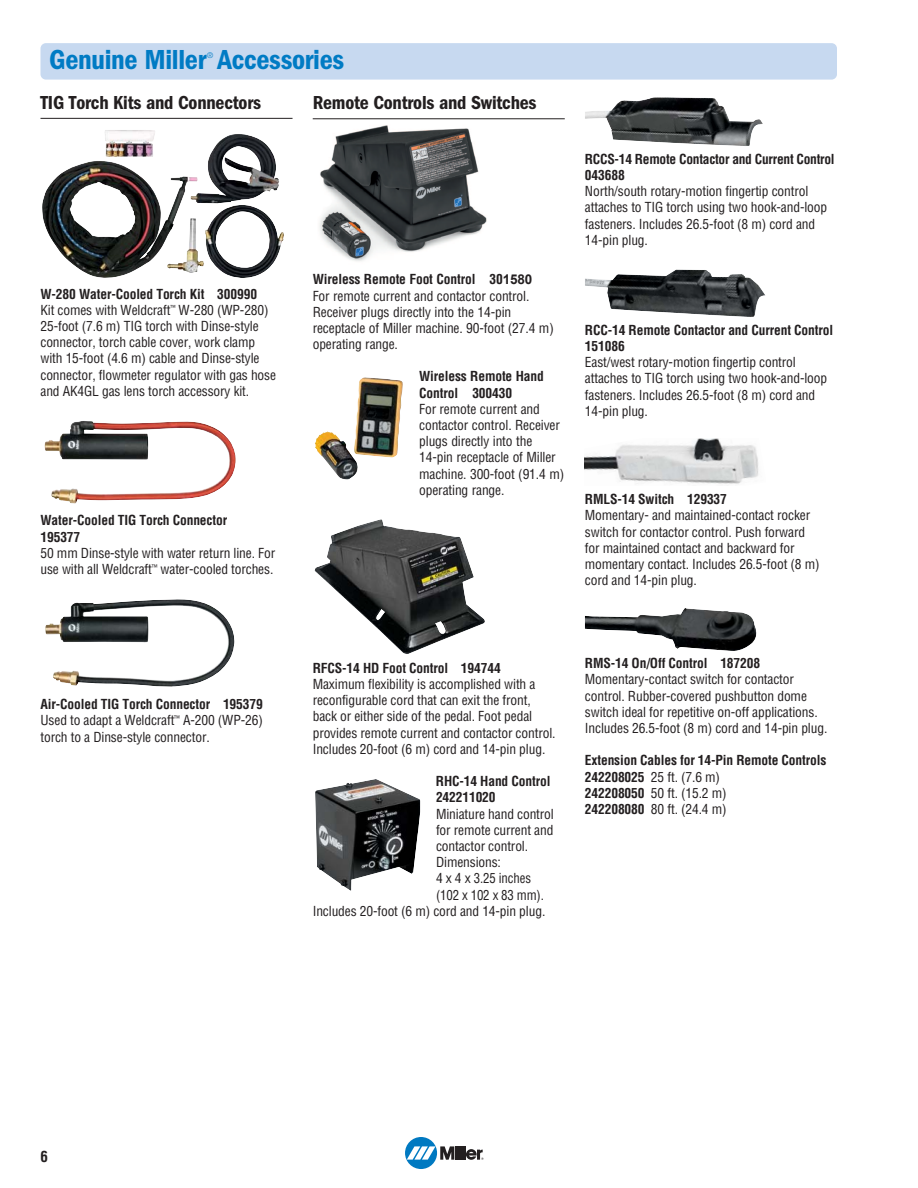
<style>
.page{position:relative;width:918px;height:1188px;background:#fff}
.page>*{position:absolute;margin:0;border:0;box-sizing:border-box;transform-origin:0 0}
.t1{font:28.5px "ITC Franklin Gothic Std Dm Cd";letter-spacing:-.01em;color:#007bc4}
.t2{font:19.5px "ITC Franklin Gothic Std Dm Cd";letter-spacing:-.01em;color:#231f20}
.t3{font:700 condensed 15px "Helvetica";color:#231f20}
.t4{font:condensed 13.5px/16.2px "Helvetica";letter-spacing:-.01em;color:#231f20}
.t5{font:700 condensed 13.5px/16.2px "Helvetica";letter-spacing:-.01em;color:#231f20}
.t6{font:condensed 13.5px "Helvetica";letter-spacing:-.01em;color:#231f20;scale:.95 1}
.t7{font:condensed 7.5px "Helvetica";color:#007bc4}
.s1{font-weight:700}
.s2{font-family:"Arial";font-weight:700;font-stretch:normal}
.s3{font-weight:400}
</style>
<div class="page">
<hr style="left:40px;top:118px;width:253px;height:1px;background:#231f20">
<hr style="left:313px;top:118px;width:252px;height:1px;background:#231f20">
<img style="left:585px;top:608px;width:172px;height:43px">
<img style="left:585px;top:438px;width:174px;height:46px">
<img style="left:585px;top:97px;width:178px;height:49px">
<img style="left:315px;top:377px;width:88px;height:103px">
<img style="left:585px;top:270px;width:181px;height:47px">
<img style="left:315px;top:519px;width:170px;height:135px">
<img style="left:315px;top:779px;width:105px;height:112px">
<img style="left:190px;top:134px;width:90px;height:139px">
<img style="left:44px;top:421px;width:192px;height:83px">
<img style="left:45px;top:599px;width:190px;height:88px">
<div style="left:405px;top:1137px;width:32px;height:32px;background:#0079c1;border-radius:50%"></div>
<hr style="left:459px;top:1146px;width:3px;height:14px;background:#231f20">
<hr style="left:463px;top:1146px;width:3px;height:14px;background:#231f20">
<svg style="left:407px;top:1146px;width:51px;height:14px"></svg>
<svg style="left:466px;top:1149px;width:18px;height:11px"></svg>
<div style="left:41px;top:43px;width:796px;height:37px;background:#c7d9f0;border-radius:5px"></div>
<img style="left:319px;top:125px;width:168px;height:136px">
<h1 class="t1" style="left:49px;top:48px;width:297px">Genuine Miller Accessories</h1>
<p class="t7" style="left:207px;top:52px;width:7px">®</p>
<h2 class="t2" style="left:41px;top:96px;width:222px">TIG Torch Kits and Connectors</h2>
<h2 class="t2" style="left:313px;top:96px;width:225px">Remote Controls and Switches</h2>
<p class="t4" style="left:40px;top:287px;width:237px"><span class="s1">W-280 Water-Cooled Torch Kit 300990<br></span>Kit comes with Weldcraft<sup>™</sup> W-280 (WP-280)<br>25-foot (7.6 m) TIG torch with Dinse-style connector, torch cable cover, work clamp with 15-foot (4.6 m) cable and Dinse-style connector, flowmeter regulator with gas hose and AK4GL gas lens torch accessory kit.</p>
<p class="t5" style="left:40px;top:514px;width:188px">Water-Cooled TIG Torch Connector<br>195377</p>
<p class="t4" style="left:40px;top:546px;width:236px">50 mm Dinse-style with water return line. For use with all Weldcraft<sup>™</sup> water-cooled torches.</p>
<p class="t4" style="left:313px;top:273px;width:243px"><span class="s1">Wireless Remote Foot Control 30</span><span class="s2">1580<br></span>For remote current and contactor control.<br>Receiver plugs directly into the 14-pin receptacle of Miller machine. 90-foot (27.4 m) operating range.</p>
<p class="t5" style="left:419px;top:370px;width:126px">Wireless Remote Hand<br>Control 300430</p>
<p class="t4" style="left:419px;top:402px;width:146px">For remote current and contactor control. Receiver plugs directly into the<br>14-pin receptacle of Miller machine. 300-foot (91.4 m) operating range.</p>
<p class="t5" style="left:585px;top:152px;width:251px">RCCS-14 Remote Contactor and Current Control<br>043688</p>
<p class="t4" style="left:585px;top:184px;width:244px">North/south rotary-motion fingertip control attaches to TIG torch using two hook-and-loop fasteners. Includes 26.5-foot (8 m) cord and 14-pin plug.</p>
<p class="t5" style="left:585px;top:323px;width:250px">RCC-14 Remote Contactor and Current Control<br>151086</p>
<p class="t4" style="left:585px;top:355px;width:244px">East/west rotary-motion fingertip control attaches to TIG torch using two hook-and-loop fasteners. Includes 26.5-foot (8 m) cord and 14-pin plug.</p>
<p class="t5" style="left:585px;top:492px;width:144px">RMLS-14 Switch 129337</p>
<p class="t4" style="left:585px;top:508px;width:236px">Momentary- and maintained-contact rocker switch for contactor control. Push forward for maintained contact and backward for momentary contact. Includes 26.5-foot (8 m) cord and 14-pin plug.</p>
<p class="t4" style="left:41px;top:697px;width:224px;text-align:justify"><span class="s1">Air-Cooled TIG Torch Connector 195379<br></span>Used to adapt a Weldcraft<sup>™</sup> A-200 (WP-26) torch to a Dinse-style connector.</p>
<p class="t5" style="left:313px;top:661px;width:190px">RFCS-14 HD Foot Control 194744</p>
<p class="t4" style="left:313px;top:677px;width:244px">Maximum flexibility is accomplished with a reconfigurable cord that can exit the front, back or either side of the pedal. Foot pedal provides remote current and contactor control.<br>Includes 20-foot (6 m) cord and 14-pin plug.</p>
<p class="t5" style="left:436px;top:774px;width:116px">RHC-14 Hand Control<br>242211020</p>
<p class="t4" style="left:436px;top:807px;width:119px">Miniature hand control</p>
<p class="t4" style="left:436px;top:823px;width:119px">for remote current and</p>
<p class="t4" style="left:436px;top:839px;width:94px">contactor control.</p>
<p class="t4" style="left:436px;top:855px;width:67px">Dimensions:</p>
<p class="t4" style="left:436px;top:872px;width:97px">4 x 4 x 3.25 inches</p>
<p class="t6" style="left:436px;top:889px;width:115px">(102 x 102 x 83 mm).</p>
<p class="t4" style="left:313px;top:904px;width:234px">Includes 20-foot (6 m) cord and 14-pin plug.</p>
<p class="t5" style="left:585px;top:656px;width:177px">RMS-14 On/Off Control 187208</p>
<p class="t4" style="left:585px;top:672px;width:244px">Momentary-contact switch for contactor control. Rubber-covered pushbutton dome switch ideal for repetitive on-off applications.<br>Includes 26.5-foot (8 m) cord and 14-pin plug.</p>
<p class="t5" style="left:585px;top:753px;width:243px">Extension Cables for 14-Pin Remote Controls<br>242208025 <span class="s3">25 ft. (7.6 m)<br></span>242208050 <span class="s3">50 ft. (15.2 m)<br></span>242208080 <span class="s3">80 ft. (24.4 m)</span></p>
<p class="t3" style="left:41px;top:1151px;width:9px">6</p>
</div>
